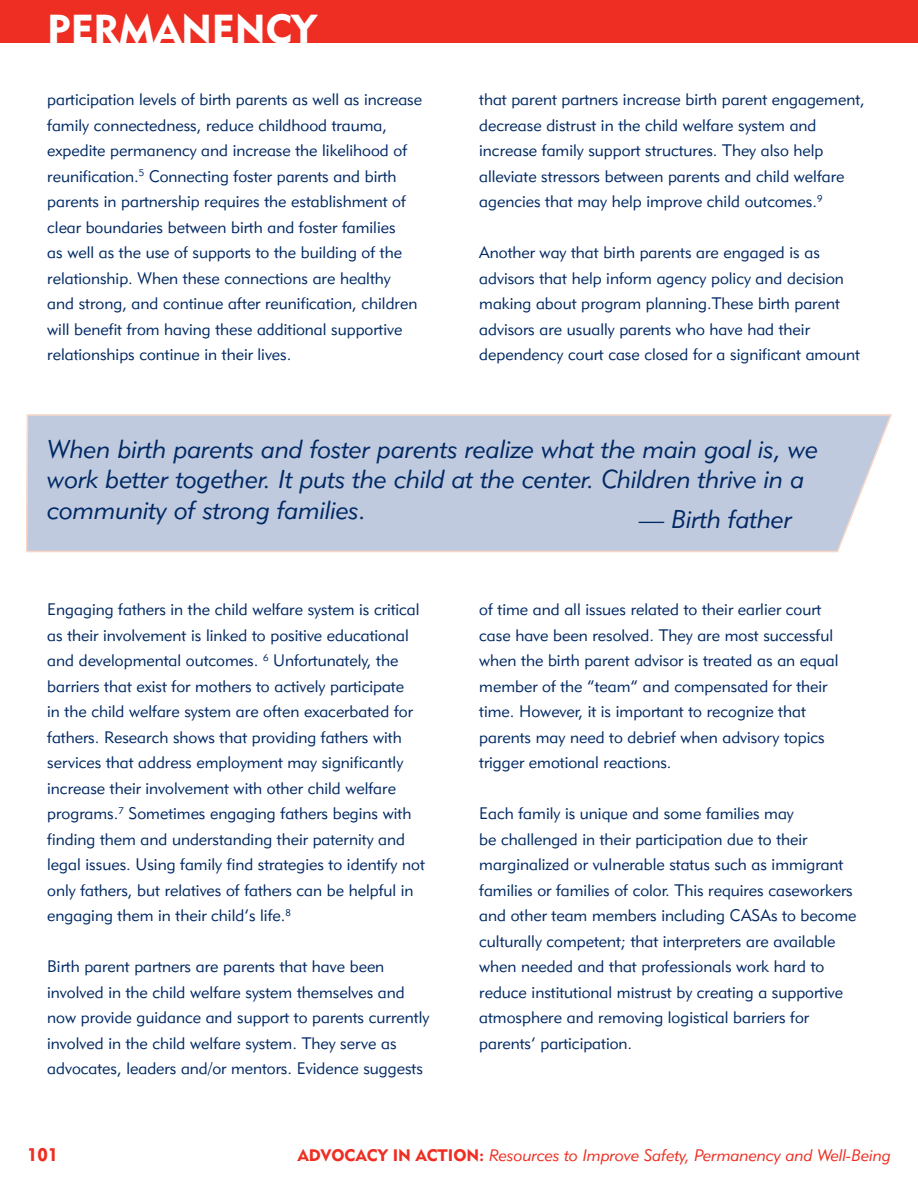
<style>
.page{position:relative;width:918px;height:1188px;background:#fff}
.page>*{position:absolute;margin:0;border:0;box-sizing:border-box;transform-origin:0 0}
.t1{font:39.9px "Geometric 415 BT Black A";color:#fff}
.Flag{font:25.5px/30.6px "Geometric 415 BT Lite Italic A";color:#002964}
.t2{font:18px "Geometric 415 BT Black A";color:#ee2e22}
.Body{font:16.5px/25.5px "Geometric 415 BT Lite A";color:#002964}
.t3{font:16.5px "Geometric 415 BT Lite Italic A";color:#ee2e22}
.s1{font-family:"Geometric 415 BT Black A"}
</style>
<div class="page">
<div style="left:26px;top:414px;width:866px;height:139px;background:#c0cadf"></div>
<div style="left:0;top:0;width:918px;height:43px;background:#ee2e22"></div>
<h1 class="t1" style="left:47px;top:4px;width:271px">PERMANENCY</h1>
<p class="Body" style="left:47px;top:86px;width:376px">participation levels of birth parents as well as increase family connectedness, reduce childhood trauma, expedite permanency and increase the likelihood of reunification.<sup>5</sup> Connecting foster parents and birth parents in partnership requires the establishment of clear boundaries between birth and foster families<br>as well as the use of supports to the building of the relationship. When these connections are healthy<br>and strong, and continue after reunification, children will benefit from having these additional supportive relationships continue in their lives.</p>
<p class="Body" style="left:479px;top:86px;width:387px">that parent partners increase birth parent engagement, decrease distrust in the child welfare system and increase family support structures. They also help alleviate stressors between parents and child welfare agencies that may help improve child outcomes.<sup>9</sup></p>
<p class="Body" style="left:479px;top:239px;width:382px">Another way that birth parents are engaged is as advisors that help inform agency policy and decision making about program planning.These birth parent advisors are usually parents who have had their dependency court case closed for a significant amount</p>
<p class="Flag" style="left:48px;top:433px;width:772px">When birth parents and foster parents realize what the main goal is, we work better together. It puts the child at the center. Children thrive in a community of strong families.</p>
<p class="Flag" style="left:639px;top:504px;width:155px">— Birth father</p>
<p class="Body" style="left:47px;top:596px;width:379px">Engaging fathers in the child welfare system is critical as their involvement is linked to positive educational and developmental outcomes. <sup>6</sup> Unfortunately, the barriers that exist for mothers to actively participate<br>in the child welfare system are often exacerbated for fathers. Research shows that providing fathers with services that address employment may significantly increase their involvement with other child welfare programs.<sup>7</sup> Sometimes engaging fathers begins with finding them and understanding their paternity and legal issues. Using family find strategies to identify not only fathers, but relatives of fathers can be helpful in engaging them in their child’s life.<sup>8</sup></p>
<p class="Body" style="left:47px;top:953px;width:384px">Birth parent partners are parents that have been involved in the child welfare system themselves and now provide guidance and support to parents currently involved in the child welfare system. They serve as advocates, leaders and/or mentors. Evidence suggests</p>
<p class="Body" style="left:479px;top:596px;width:361px">of time and all issues related to their earlier court case have been resolved. They are most successful when the birth parent advisor is treated as an equal member of the “team” and compensated for their time. However, it is important to recognize that parents may need to debrief when advisory topics trigger emotional reactions.</p>
<p class="Body" style="left:479px;top:800px;width:379px">Each family is unique and some families may<br>be challenged in their participation due to their marginalized or vulnerable status such as immigrant families or families of color. This requires caseworkers and other team members including CASAs to become culturally competent; that interpreters are available when needed and that professionals work hard to reduce institutional mistrust by creating a supportive atmosphere and removing logistical barriers for parents’ participation.</p>
<p class="t2" style="left:27px;top:1144px;width:33px">101</p>
<p class="t3" style="left:298px;top:1145px;width:595px"><span class="s1">ADVOCACY IN ACTION:</span> Resources to Improve Safety, Permanency and Well-Being</p>
</div>
